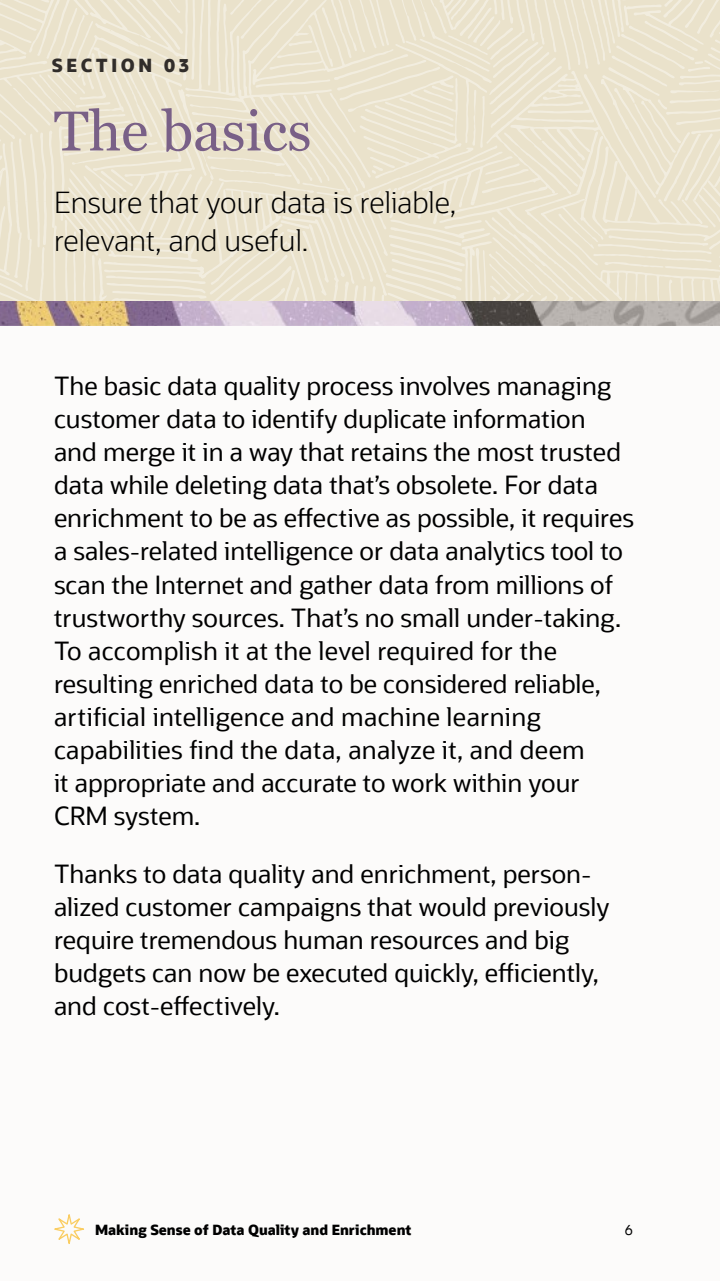
<style>
.page{position:relative;width:720px;height:1281px;background:#fff}
.page>*{position:absolute;margin:0;border:0;box-sizing:border-box;transform-origin:0 0}
.t1{font:56px "Georgia";color:#796087}
.t2{font:300 29px/38px "Oracle Sans";color:#000}
.t3{font:25px/33px "Oracle Sans";color:#000}
.t4{font:800 18px "Oracle Sans";letter-spacing:.2em;color:#312d2a}
.t5{font:800 14px "Oracle Sans";color:#000}
.t6{font:14px "Oracle Sans";color:#000}
</style>
<div class="page">
<div style="left:0;top:0;width:720px;height:1280px;background:#fcfbfa"></div>
<svg style="left:0;top:0;width:720px;height:301px;fill:#eae2cb"></svg>
<img style="left:0;top:301px;width:720px;height:24px">
<svg style="left:54px;top:1214px;width:30px;height:29px"></svg>
<p class="t4" style="left:52px;top:54px;width:139px">SECTION 03</p>
<p class="t1" style="left:54px;top:90px;width:259px">The basics</p>
<p class="t2" style="left:54px;top:183px;width:404px">Ensure that your data is reliable, relevant, and useful.</p>
<p class="t3" style="left:54px;top:370px;width:569px">The basic data quality process involves managing customer data to identify duplicate information and merge it in a way that retains the most trusted data while deleting data that’s obsolete. For data</p>
<p class="t3" style="left:54px;top:502px;width:582px">enrichment to be as effective as possible, it requires</p>
<p class="t3" style="left:54px;top:535px;width:571px">a sales-related intelligence or data analytics tool to scan the Internet and gather data from millions of trustworthy sources. That’s no small under-taking.<br>To accomplish it at the level required for the resulting enriched data to be considered reliable,</p>
<p class="t3" style="left:54px;top:700px;width:532px">artificial intelligence and machine learning capabilities find the data, analyze it, and deem</p>
<p class="t3" style="left:54px;top:766px;width:527px">it appropriate and accurate to work within your<br>CRM system.</p>
<p class="t3" style="left:54px;top:857px;width:557px">Thanks to data quality and enrichment, person&shy;alized customer campaigns that would previously require tremendous human resources and big</p>
<p class="t3" style="left:54px;top:956px;width:546px">budgets can now be executed quickly, efficiently, and cost-effectively.</p>
<p class="t5" style="left:95px;top:1220px;width:318px">Making Sense of Data Quality and Enrichment</p>
<p class="t6" style="left:625px;top:1221px;width:10px">6</p>
</div>
